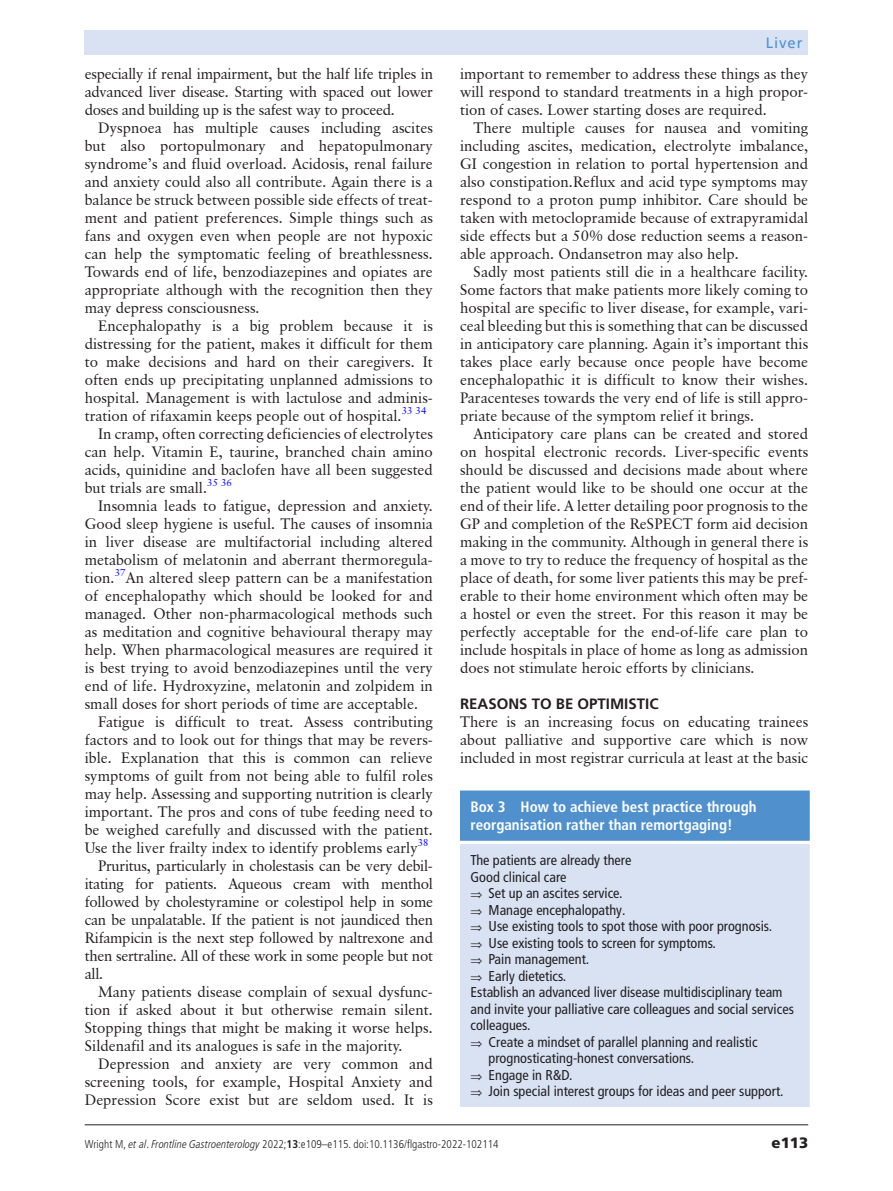
<style>
.page{position:relative;width:893px;height:1191px;background:#fff}
.page>*{position:absolute;margin:0;border:0;box-sizing:border-box;transform-origin:0 0}
.t1{font:15px/18px "Classical Garamond BT";color:#231f20;text-align:justify}
.t2{font:700 condensed 15px/18px "Frutiger LT Pro";color:#fff}
.t3{font:700 15px "Frutiger LT Std";color:#231f20}
.t4{font:15px "Frutiger LT Std";letter-spacing:.055em;color:#5091cd}
.t5{font:900 15px "Frutiger LT Std";color:#231f20}
.t6{font:condensed 14.25px "Frutiger LT Pro";color:#231f20}
.t7{font:300 condensed 11.25px "Frutiger LT Pro";color:#231f20}
.t8{font:9.9px "Classical Garamond BT";color:#00f}
.s1{font-style:italic}
.s2{font-weight:700}
</style>
<div class="page">
<hr style="left:85px;top:1124px;width:723px;height:1px;background:#231f20">
<div style="left:85px;top:30px;width:723px;height:24px;background:#d8e2f3"></div>
<div style="left:461px;top:791px;width:348px;height:49px;background:#5091cd"></div>
<div style="left:460px;top:790px;width:350px;height:50px;border:2px solid #5091cd"></div>
<div style="left:461px;top:845px;width:348px;height:261px;background:#d8e2f3"></div>
<div style="left:460px;top:844px;width:350px;height:263px;border:2px solid #d8e2f3"></div>
<p class="t1" style="left:85px;top:64px;width:350px">especially if renal impairment, but the half life triples in advanced liver disease. Starting with spaced out lower doses and building up is the safest way to proceed.</p>
<p class="t1" style="left:85px;top:118px;width:350px;text-indent:14px">Dyspnoea has multiple causes including ascites but also portopulmonary and hepatopulmonary syndrome’s and fluid overload. Acidosis, renal failure and anxiety could also all contribute. Again there is a balance be struck between possible side effects of treat&shy;ment and patient preferences. Simple things such as fans and oxygen even when people are not hypoxic can help the symptomatic feeling of breathlessness.<br>Towards end of life, benzodiazepines and opiates are appropriate although with the recognition then they may depress consciousness.</p>
<p class="t1" style="left:85px;top:316px;width:350px;text-indent:14px">Encephalopathy is a big problem because it is distressing for the patient, makes it difficult for them to make decisions and hard on their caregivers. It often ends up precipitating unplanned admissions to hospital. Management is with lactulose and adminis&shy;tration of rifaxamin keeps people out of hospital.</p>
<p class="t8" style="left:402px;top:405px;width:26px">33 34</p>
<p class="t1" style="left:85px;top:424px;width:350px;text-indent:14px">In cramp, often correcting deficiencies of electrolytes can help. Vitamin E, taurine, branched chain amino acids, quinidine and baclofen have all been suggested but trials are small.</p>
<p class="t8" style="left:207px;top:477px;width:26px">35 36</p>
<p class="t1" style="left:85px;top:496px;width:350px;text-indent:14px">Insomnia leads to fatigue, depression and anxiety.<br>Good sleep hygiene is useful. The causes of insomnia in liver disease are multifactorial including altered metabolism of melatonin and aberrant thermoregula&shy;tion.</p>
<p class="t8" style="left:115px;top:567px;width:13px">37</p>
<p class="t1" style="left:126px;top:568px;width:309px">An altered sleep pattern can be a manifestation</p>
<p class="t1" style="left:85px;top:586px;width:350px">of encephalopathy which should be looked for and</p>
<p class="t1" style="left:85px;top:604px;width:350px">managed. Other non-pharmacological methods such</p>
<p class="t1" style="left:85px;top:622px;width:350px">as meditation and cognitive behavioural therapy may</p>
<p class="t1" style="left:85px;top:640px;width:350px">help. When pharmacological measures are required it</p>
<p class="t1" style="left:85px;top:658px;width:350px">is best trying to avoid benzodiazepines until the very</p>
<p class="t1" style="left:85px;top:676px;width:350px">end of life. Hydroxyzine, melatonin and zolpidem in</p>
<p class="t1" style="left:85px;top:694px;width:335px">small doses for short periods of time are acceptable.</p>
<p class="t1" style="left:98px;top:712px;width:336px">Fatigue is difficult to treat. Assess contributing</p>
<p class="t1" style="left:85px;top:730px;width:350px">factors and to look out for things that may be revers-</p>
<p class="t1" style="left:85px;top:748px;width:350px">ible. Explanation that this is common can relieve</p>
<p class="t1" style="left:85px;top:766px;width:350px">symptoms of guilt from not being able to fulfil roles</p>
<p class="t1" style="left:85px;top:784px;width:350px">may help. Assessing and supporting nutrition is clearly</p>
<p class="t1" style="left:85px;top:802px;width:350px">important. The pros and cons of tube feeding need to</p>
<p class="t1" style="left:85px;top:820px;width:350px">be weighed carefully and discussed with the patient.</p>
<p class="t1" style="left:85px;top:838px;width:334px">Use the liver frailty index to identify problems early</p>
<p class="t8" style="left:418px;top:837px;width:13px">38</p>
<p class="t1" style="left:85px;top:856px;width:350px;text-indent:13px">Pruritus, particularly in cholestasis can be very debil&shy;itating for patients. Aqueous cream with menthol followed by cholestyramine or colestipol help in some can be unpalatable. If the patient is not jaundiced then Rifampicin is the next step followed by naltrexone and then sertraline. All of these work in some people but not all.</p>
<p class="t1" style="left:85px;top:982px;width:350px;text-indent:13px">Many patients disease complain of sexual dysfunc&shy;tion if asked about it but otherwise remain silent.<br>Stopping things that might be making it worse helps.<br>Sildenafil and its analogues is safe in the majority.</p>
<p class="t1" style="left:85px;top:1054px;width:350px;text-indent:13px">Depression and anxiety are very common and screening tools, for example, Hospital Anxiety and Depression Score exist but are seldom used. It is</p>
<p class="t4" style="left:766px;top:34px;width:38px">Liver</p>
<p class="t1" style="left:460px;top:64px;width:350px">important to remember to address these things as they will respond to standard treatments in a high propor&shy;tion of cases. Lower starting doses are required.</p>
<p class="t1" style="left:460px;top:118px;width:350px;text-indent:14px">There multiple causes for nausea and vomiting including ascites, medication, electrolyte imbalance, GI congestion in relation to portal hypertension and also constipation.Reflux and acid type symptoms may respond to a proton pump inhibitor. Care should be taken with metoclopramide because of extrapyramidal side effects but a 50% dose reduction seems a reason&shy;able approach. Ondansetron may also help.</p>
<p class="t1" style="left:460px;top:262px;width:350px;text-indent:14px">Sadly most patients still die in a healthcare facility.<br>Some factors that make patients more likely coming to hospital are specific to liver disease, for example, vari&shy;ceal bleeding but this is something that can be discussed in anticipatory care planning. Again it’s important this takes place early because once people have become encephalopathic it is difficult to know their wishes.<br>Paracenteses towards the very end of life is still appro&shy;priate because of the symptom relief it brings.</p>
<p class="t1" style="left:460px;top:424px;width:350px;text-indent:14px">Anticipatory care plans can be created and stored on hospital electronic records. Liver-specific events should be discussed and decisions made about where the patient would like to be should one occur at the end of their life. A letter detailing poor prognosis to the GP and completion of the ReSPECT form aid decision making in the community. Although in general there is a move to try to reduce the frequency of hospital as the place of death, for some liver patients this may be pref&shy;erable to their home environment which often may be a hostel or even the street. For this reason it may be perfectly acceptable for the end-of-life care plan to include hospitals in place of home as long as admission does not stimulate heroic efforts by clinicians.</p>
<p class="t3" style="left:460px;top:695px;width:200px">REASONS TO BE OPTIMISTIC</p>
<p class="t1" style="left:460px;top:712px;width:350px">There is an increasing focus on educating trainees about palliative and supportive care which is now included in most registrar curricula at least at the basic</p>
<p class="t2" style="left:471px;top:798px;width:287px">Box 3 How to achieve best practice through reorganisation rather than remortgaging!</p>
<p class="t6" style="left:471px;top:852px;width:162px">The patients are already there</p>
<p class="t6" style="left:471px;top:868px;width:98px">Good clinical care</p>
<p class="t6" style="left:471px;top:885px;width:153px">⇒ Set up an ascites service.</p>
<p class="t6" style="left:471px;top:901px;width:156px">⇒ Manage encephalopathy.</p>
<p class="t6" style="left:471px;top:918px;width:303px">⇒ Use existing tools to spot those with poor prognosis.</p>
<p class="t6" style="left:471px;top:934px;width:247px">⇒ Use existing tools to screen for symptoms.</p>
<p class="t6" style="left:471px;top:951px;width:120px">⇒ Pain management.</p>
<p class="t6" style="left:471px;top:967px;width:97px">⇒ Early dietetics.</p>
<p class="t6" style="left:471px;top:984px;width:314px">Establish an advanced liver disease multidisciplinary team</p>
<p class="t6" style="left:471px;top:1000px;width:325px">and invite your palliative care colleagues and social services</p>
<p class="t6" style="left:471px;top:1017px;width:61px">colleagues.</p>
<p class="t6" style="left:471px;top:1033px;width:289px">⇒ Create a mindset of parallel planning and realistic</p>
<p class="t6" style="left:489px;top:1050px;width:207px">prognosticating-honest conversations.</p>
<p class="t6" style="left:471px;top:1066px;width:103px">⇒ Engage in R&amp;D.</p>
<p class="t6" style="left:471px;top:1083px;width:315px">⇒ Join special interest groups for ideas and peer support.</p>
<p class="t7" style="left:85px;top:1137px;width:415px">Wright M, <span class="s1">et al</span>. <span class="s1">Frontline Gastroenterology</span> 2022;<span class="s2">13</span>:e109–e115. doi:10.1136/flgastro-2022-102114</p>
<p class="t5" style="left:771px;top:1133px;width:38px">e113</p>
</div>
